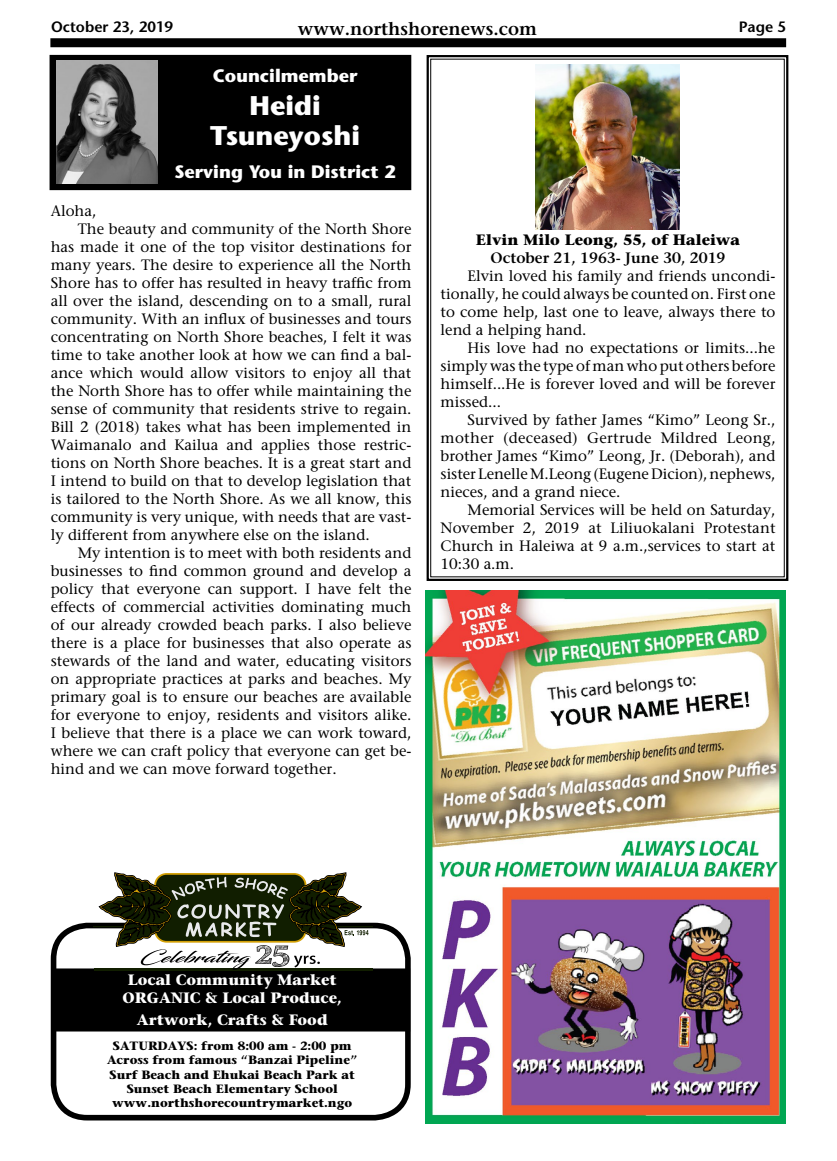
<style>
.page{position:relative;width:837px;height:1161px;background:#fff}
.page>*{position:absolute;margin:0;border:0;box-sizing:border-box;transform-origin:0 0}
.t1{font:700 27px/30px "Stone Sans";color:#fff;text-align:center}
.t2{font:700 18px "Stone Sans";color:#fff}
.t3{font:600 18px "Stone Serif";color:#000}
.t4{font:15px/18px "Stone Serif";color:#000;text-align:justify}
.t5{font:700 15px/18px "Stone Serif";color:#fff;text-align:center}
.t6{font:700 15px "Stone Serif";color:#000}
.t7{font:600 15px "Stone Serif";color:#000}
.t8{font:600 15px "Stone Sans";color:#000}
.t9{font:700 12px/14.4px "Stone Serif";color:#000;text-align:center}
</style>
<div class="page">
<div style="left:50px;top:38px;width:736px;height:9px;background:#000"></div>
<div style="left:50px;top:55px;width:361px;height:135px;background:#000"></div>
<img style="left:56px;top:61px;width:101px;height:123px">
<svg style="left:426px;top:55px;width:363px;height:526px"></svg>
<div style="left:56px;top:970px;width:353px;height:60px;background:#000"></div>
<div style="left:54px;top:968px;width:356px;height:64px;border:3px solid #000"></div>
<div style="left:51px;top:923px;width:360px;height:198px;border:6px solid #000;border-radius:34px"></div>
<svg style="left:94px;top:873px;width:279px;height:98px"></svg>
<img style="left:426px;top:591px;width:360px;height:532px">
<p class="t8" style="left:51px;top:18px;width:124px">October 23, 2019</p>
<p class="t3" style="left:298px;top:17px;width:241px">www.northshorenews.com</p>
<p class="t8" style="left:739px;top:18px;width:49px">Page 5</p>
<p class="t2" style="left:213px;top:64px;width:146px">Councilmember</p>
<h1 class="t1" style="left:210px;top:90px;width:152px">Heidi<br>Tsuneyoshi</h1>
<p class="t2" style="left:174px;top:160px;width:223px">Serving You in District 2</p>
<p class="t4" style="left:51px;top:202px;width:47px">Aloha,</p>
<p class="t4" style="left:78px;top:220px;width:335px">The beauty and community of the North Shore</p>
<p class="t4" style="left:51px;top:238px;width:362px">has made it one of the top visitor destinations for</p>
<p class="t4" style="left:51px;top:256px;width:362px">many years. The desire to experience all the North</p>
<p class="t4" style="left:51px;top:274px;width:362px">Shore has to offer has resulted in heavy traffic from</p>
<p class="t4" style="left:51px;top:292px;width:362px">all over the island, descending on to a small, rural</p>
<p class="t4" style="left:51px;top:310px;width:362px">community. With an influx of businesses and tours</p>
<p class="t4" style="left:51px;top:328px;width:362px">concentrating on North Shore beaches, I felt it was</p>
<p class="t4" style="left:51px;top:346px;width:362px">time to take another look at how we can find a bal-</p>
<p class="t4" style="left:51px;top:364px;width:362px">ance which would allow visitors to enjoy all that</p>
<p class="t4" style="left:51px;top:382px;width:362px">the North Shore has to offer while maintaining the</p>
<p class="t4" style="left:51px;top:400px;width:362px">sense of community that residents strive to regain.</p>
<p class="t4" style="left:51px;top:418px;width:362px">Bill 2 (2018) takes what has been implemented in</p>
<p class="t4" style="left:51px;top:436px;width:362px">Waimanalo and Kailua and applies those restric-</p>
<p class="t4" style="left:51px;top:454px;width:362px">tions on North Shore beaches. It is a great start and</p>
<p class="t4" style="left:51px;top:472px;width:362px">I intend to build on that to develop legislation that</p>
<p class="t4" style="left:51px;top:490px;width:362px">is tailored to the North Shore. As we all know, this</p>
<p class="t4" style="left:51px;top:508px;width:362px">community is very unique, with needs that are vast-</p>
<p class="t4" style="left:51px;top:526px;width:321px">ly different from anywhere else on the island.</p>
<p class="t4" style="left:78px;top:544px;width:335px">My intention is to meet with both residents and</p>
<p class="t4" style="left:51px;top:562px;width:362px">businesses to find common ground and develop a</p>
<p class="t4" style="left:51px;top:580px;width:362px">policy that everyone can support. I have felt the</p>
<p class="t4" style="left:51px;top:598px;width:362px">effects of commercial activities dominating much</p>
<p class="t4" style="left:51px;top:616px;width:362px">of our already crowded beach parks. I also believe</p>
<p class="t4" style="left:51px;top:634px;width:362px">there is a place for businesses that also operate as</p>
<p class="t4" style="left:51px;top:652px;width:362px">stewards of the land and water, educating visitors</p>
<p class="t4" style="left:51px;top:670px;width:362px">on appropriate practices at parks and beaches. My</p>
<p class="t4" style="left:51px;top:688px;width:362px">primary goal is to ensure our beaches are available</p>
<p class="t4" style="left:51px;top:706px;width:362px">for everyone to enjoy, residents and visitors alike.</p>
<p class="t4" style="left:51px;top:724px;width:362px">I believe that there is a place we can work toward,</p>
<p class="t4" style="left:51px;top:742px;width:362px">where we can craft policy that everyone can get be-</p>
<p class="t4" style="left:51px;top:760px;width:287px">hind and we can move forward together.</p>
<p class="t6" style="left:476px;top:230px;width:266px">Elvin Milo Leong, 55, of Haleiwa</p>
<p class="t7" style="left:491px;top:249px;width:236px">October 21, 1963- June 30, 2019</p>
<p class="t4" style="left:441px;top:267px;width:336px;text-indent:27px">Elvin loved his family and friends uncondi&shy;tionally, he could always be counted on. First one to come help, last one to leave, always there to lend a helping hand.</p>
<p class="t4" style="left:441px;top:339px;width:336px;text-indent:27px">His love had no expectations or limits...he simply was the type of man who put others before himself...He is forever loved and will be forever missed...</p>
<p class="t4" style="left:441px;top:411px;width:337px;text-indent:27px">Survived by father James “Kimo” Leong Sr., mother (deceased) Gertrude Mildred Leong, brother James “Kimo” Leong, Jr. (Deborah), and sister Lenelle M.Leong (Eugene Dicion), nephews, nieces, and a grand niece.</p>
<p class="t4" style="left:441px;top:501px;width:336px;text-indent:27px">Memorial Services will be held on Saturday, November 2, 2019 at Liliuokalani Protestant Church in Haleiwa at 9 a.m.,services to start at 10:30 a.m.</p>
<p class="t5" style="left:123px;top:970px;width:221px">Local Community Market<br>ORGANIC &amp; Local Produce,</p>
<p class="t5" style="left:137px;top:1010px;width:192px">Artwork, Crafts &amp; Food</p>
<p class="t9" style="left:107px;top:1038px;width:252px">SATURDAYS: from 8:00 am - 2:00 pm Across from famous “Banzai Pipeline” Surf Beach and Ehukai Beach Park at Sunset Beach Elementary School www.northshorecountrymarket.ngo</p>
</div>
